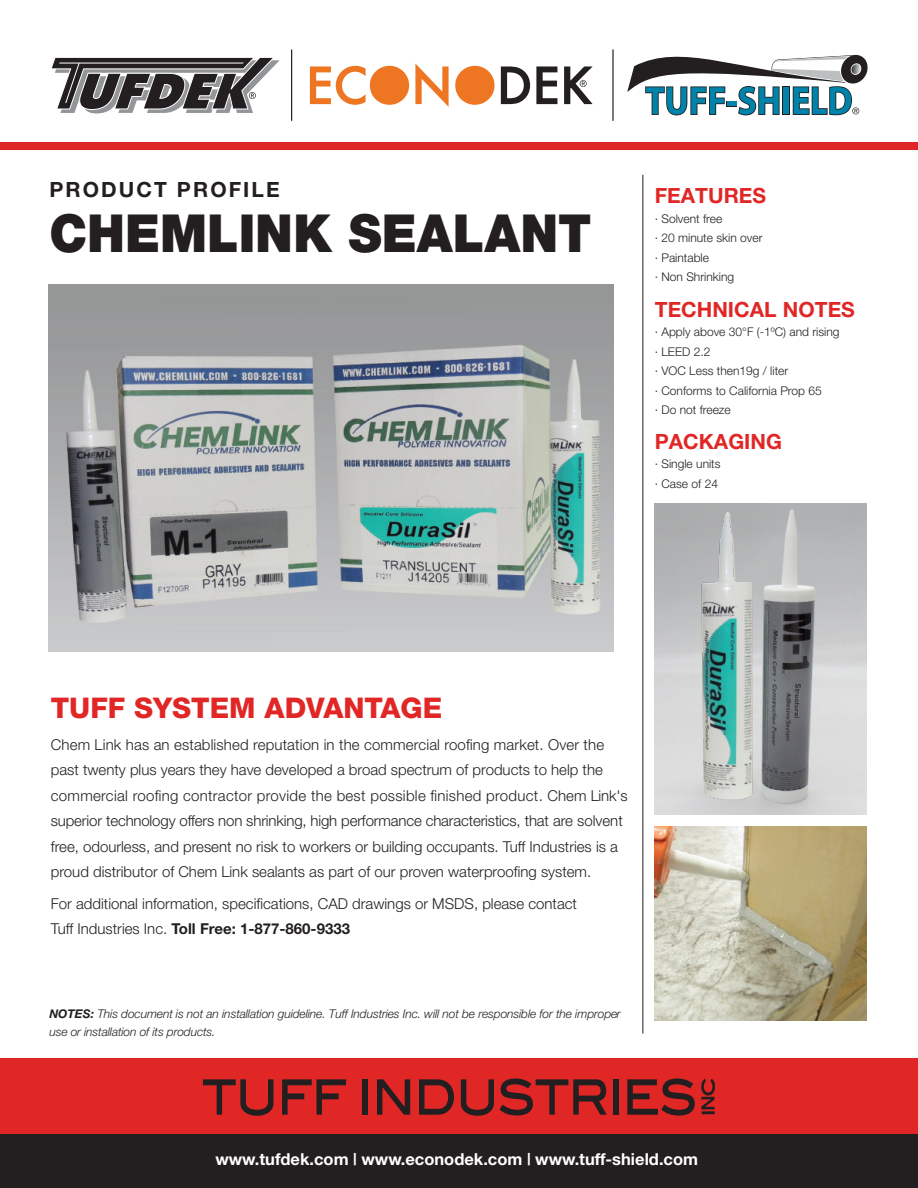
<style>
.page{position:relative;width:918px;height:1188px;background:#fff}
.page>*{position:absolute;margin:0;border:0;box-sizing:border-box;transform-origin:0 0}
.t1{font:900 52.5px "Helvetica Neue";color:#231f20;scale:.95 1}
.t2{font:800 28.5px "Helvetica Neue";color:#e12726}
.t3{font:700 21px "Helvetica Neue";color:#e12726}
.t4{font:700 21px "Helvetica Neue";letter-spacing:.1em;color:#231f20}
.t5{font:700 16.5px "Helvetica Neue";color:#fff}
.t6{font:300 15px/25.5px "Helvetica Neue";color:#231f20}
.t7{font:300 12px/19.5px "Helvetica Neue";color:#231f20}
.t8{font:italic 300 12px/18px "Helvetica Neue";letter-spacing:-.01em;color:#231f20}
.s1{font-weight:700}
</style>
<div class="page">
<img style="left:655px;top:503px;width:212px;height:312px">
<hr style="left:642px;top:175px;width:1px;height:859px;background:#231f20">
<div style="left:0;top:1059px;width:918px;height:75px;background:#e12726"></div>
<div style="left:0;top:143px;width:918px;height:7px;background:#e12726"></div>
<div style="left:0;top:1134px;width:918px;height:54px;background:#231f20"></div>
<svg style="left:310px;top:66px;width:99px;height:39px"></svg>
<svg style="left:415px;top:63px;width:34px;height:44px"></svg>
<svg style="left:455px;top:66px;width:40px;height:39px"></svg>
<svg style="left:501px;top:66px;width:29px;height:38px"></svg>
<svg style="left:536px;top:66px;width:21px;height:38px"></svg>
<svg style="left:564px;top:66px;width:29px;height:38px"></svg>
<svg style="left:52px;top:57px;width:228px;height:56px"></svg>
<svg style="left:627px;top:54px;width:241px;height:61px"></svg>
<hr style="left:291px;top:50px;width:1px;height:71px;background:#231f20">
<hr style="left:612px;top:50px;width:2px;height:71px;background:#231f20">
<svg style="left:203px;top:1079px;width:70px;height:37px"></svg>
<svg style="left:282px;top:1079px;width:64px;height:36px"></svg>
<div style="left:363px;top:1079px;width:5px;height:36px;background:#231f20"></div>
<svg style="left:377px;top:1079px;width:33px;height:36px"></svg>
<svg style="left:419px;top:1079px;width:35px;height:36px"></svg>
<svg style="left:461px;top:1079px;width:33px;height:37px"></svg>
<svg style="left:500px;top:1079px;width:107px;height:37px"></svg>
<div style="left:613px;top:1079px;width:6px;height:36px;background:#231f20"></div>
<svg style="left:627px;top:1079px;width:68px;height:37px"></svg>
<svg style="left:701px;top:1079px;width:14px;height:35px"></svg>
<img style="left:655px;top:826px;width:212px;height:195px">
<img style="left:48px;top:285px;width:566px;height:367px">
<img style="left:696px;top:508px;width:61px;height:295px">
<h3 class="t4" style="left:49px;top:176px;width:232px">PRODUCT PROFILE</h3>
<h1 class="t1" style="left:49px;top:202px;width:572px">CHEMLINK SEALANT</h1>
<h3 class="t3" style="left:655px;top:183px;width:113px">FEATURES</h3>
<p class="t7" style="left:655px;top:208px;width:109px">· Solvent free<br>· 20 minute skin over · Paintable<br>· Non Shrinking</p>
<h3 class="t3" style="left:655px;top:296px;width:202px">TECHNICAL NOTES</h3>
<p class="t7" style="left:655px;top:322px;width:186px">· Apply above 30°F (-1ºC) and rising · LEED 2.2<br>· VOC Less then19g / liter<br>· Conforms to California Prop 65<br>· Do not freeze</p>
<h3 class="t3" style="left:655px;top:428px;width:129px">PACKAGING</h3>
<p class="t7" style="left:655px;top:454px;width:67px">· Single units · Case of 24</p>
<h2 class="t2" style="left:51px;top:691px;width:393px">TUFF SYSTEM ADVANTAGE</h2>
<p class="t6" style="left:51px;top:732px;width:578px">Chem Link has an established reputation in the commercial roofing market. Over the past twenty plus years they have developed a broad spectrum of products to help the commercial roofing contractor provide the best possible finished product. Chem Link's superior technology offers non shrinking, high performance characteristics, that are solvent free, odourless, and present no risk to workers or building occupants. Tuff Industries is a proud distributor of Chem Link sealants as part of our proven waterproofing system.</p>
<p class="t6" style="left:51px;top:891px;width:528px">For additional information, specifications, CAD drawings or MSDS, please contact<br>Tuff Industries Inc. <span class="s1">Toll Free: 1-877-860-9333</span></p>
<p class="t8" style="left:49px;top:1004px;width:573px"><span class="s1">NOTES:</span> This document is not an installation guideline. Tuff Industries Inc. will not be responsible for the improper use or installation of its products.</p>
<p class="t5" style="left:215px;top:1149px;width:484px">www.tufdek.com | www.econodek.com | www.tuff-shield.com</p>
</div>
